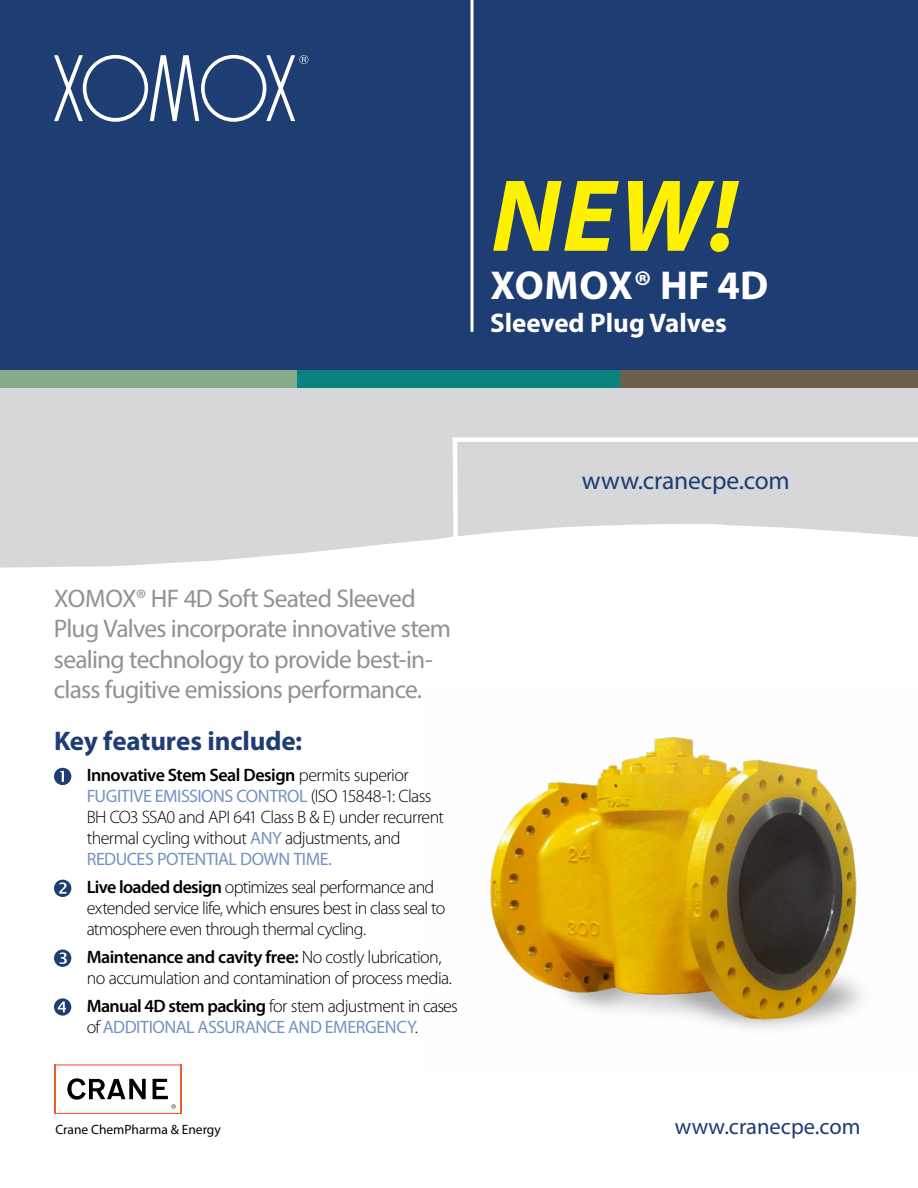
<style>
.page{position:relative;width:918px;height:1188px;background:#fff}
.page>*{position:absolute;margin:0;border:0;box-sizing:border-box;transform-origin:0 0}
.t1{font:italic 700 103.5px "Myriad Pro";color:#fef200}
.t2{font:700 40.5px "Myriad Pro";color:#fff}
.t3{font:700 27px "Myriad Pro";letter-spacing:-.005em;color:#1e3d73}
.t4{font:700 27px "Myriad Pro";color:#fff}
.t5{font:25.5px/30.6px "Myriad Pro";letter-spacing:-.03em;color:#929293}
.t6{font:25.5px "Myriad Pro";letter-spacing:-.005em;color:#1e3d73}
.t7{font:22.5px "Myriad Pro";color:#1e3d73}
.t8{font:300 18px/21px "Myriad Pro";letter-spacing:-.04em;color:#000}
.t9{font:18px/21px "Myriad Pro";letter-spacing:-.025em;color:#7592c1}
.t10{font:13.5px "Myriad Pro";color:#000}
.s1{font-weight:600}
.s2{font-weight:400;color:#7592c1}
.s3{font-weight:600;color:#000}
.s4{font-weight:300;color:#000}
</style>
<div class="page">
<div style="left:0;top:0;width:918px;height:379px;background:#1e3d73"></div>
<div style="left:0;top:388px;width:918px;height:180px;background:#d5d7d8"></div>
<hr style="left:471px;top:0;width:3px;height:332px;background:#fff">
<svg style="left:450px;top:435px;width:468px;height:131px"></svg>
<div style="left:0;top:370px;width:298px;height:18px;background:#85ab8b"></div>
<div style="left:620px;top:370px;width:298px;height:18px;background:#6d5f4d"></div>
<div style="left:298px;top:370px;width:322px;height:18px;background:#0c827f"></div>
<svg style="left:67px;top:1078px;width:79px;height:22px"></svg>
<hr style="left:55px;top:1113px;width:126px;height:1px;background:#f15d2f">
<hr style="left:180px;top:1064px;width:2px;height:50px;background:#f15d2f">
<hr style="left:54px;top:1064px;width:127px;height:2px;background:#f15d2f">
<hr style="left:54px;top:1065px;width:1px;height:49px;background:#f15d2f">
<svg style="left:153px;top:1079px;width:23px;height:30px"></svg>
<img style="left:490px;top:736px;width:373px;height:293px">
<svg style="left:54px;top:768px;width:17px;height:17px"></svg>
<svg style="left:54px;top:880px;width:17px;height:17px"></svg>
<svg style="left:54px;top:950px;width:17px;height:17px"></svg>
<svg style="left:54px;top:55px;width:254px;height:67px"></svg>
<svg style="left:54px;top:998px;width:17px;height:18px"></svg>
<h1 class="t1" style="left:491px;top:149px;width:247px">NEW!</h1>
<h2 class="t2" style="left:491px;top:259px;width:279px">XOMOX® HF 4D</h2>
<h3 class="t4" style="left:490px;top:305px;width:238px">Sleeved Plug Valves</h3>
<h3 class="t5" style="left:54px;top:582px;width:399px">XOMOX® HF 4D Soft Seated Sleeved Plug Valves incorporate innovative stem sealing technology to provide best-in&shy;class fugitive emissions performance.</h3>
<h3 class="t3" style="left:54px;top:723px;width:250px">Key features include:</h3>
<p class="t8" style="left:87px;top:765px;width:359px"><span class="s1">Innovative Stem Seal Design</span> permits superior <span class="s2">FUGITIVE EMISSIONS CONTROL</span> (ISO 15848-1: Class BH CO3 SSA0 and API 641 Class B &amp; E) under recurrent thermal cycling without <span class="s2">ANY</span> adjustments, and <span class="s2">REDUCES POTENTIAL DOWN TIME.</span></p>
<p class="t8" style="left:87px;top:876px;width:360px"><span class="s1">Live loaded design</span> optimizes seal performance and extended service life, which ensures best in class seal to atmosphere even through thermal cycling.</p>
<p class="t8" style="left:87px;top:946px;width:367px"><span class="s1">Maintenance and cavity free:</span> No costly lubrication, no accumulation and contamination of process media.</p>
<p class="t9" style="left:87px;top:995px;width:373px"><span class="s3">Manual 4D stem packing</span> <span class="s4">for stem adjustment in cases of</span> ADDITIONAL ASSURANCE AND EMERGENCY<span class="s4">.</span></p>
<h3 class="t6" style="left:582px;top:465px;width:210px">www.cranecpe.com</h3>
<p class="t10" style="left:55px;top:1121px;width:167px">Crane ChemPharma &amp; Energy</p>
<p class="t7" style="left:675px;top:1113px;width:187px">www.cranecpe.com</p>
</div>
